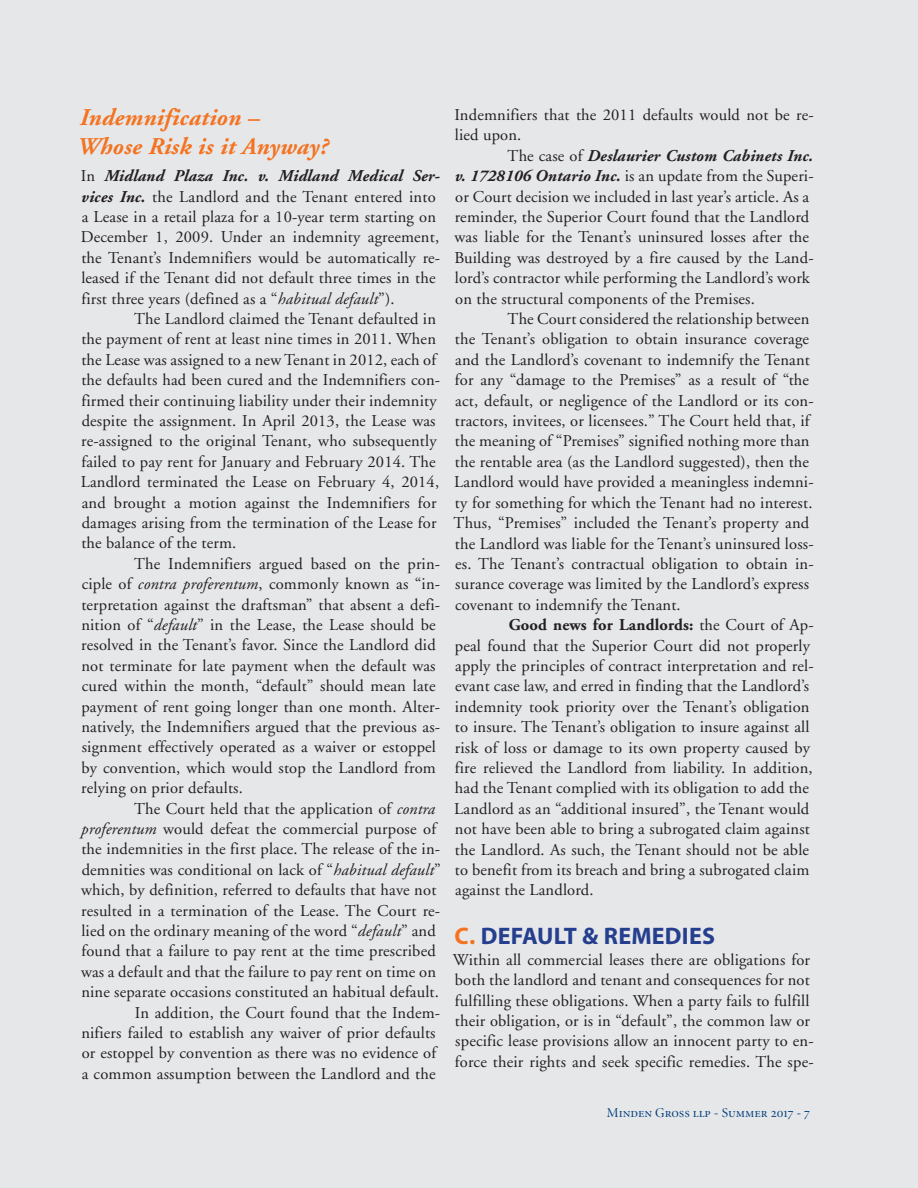
<style>
.page{position:relative;width:918px;height:1188px;background:#e6e7e9}
.page>*{position:absolute;margin:0;border:0;box-sizing:border-box;transform-origin:0 0}
.t1{font:italic 700 24px/28.8px "Adobe Garamond LT";letter-spacing:.01em;color:#f47321}
.t2{font:700 24px "Myriad Pro";letter-spacing:.01em;color:#253f8e}
.t3{font:16.5px/20.4px "Adobe Garamond LT";letter-spacing:.01em;color:#231f20}
.t4{font:13.5px "Minion Display Regular SC";color:#013d7d}
.s1{font-weight:700;font-style:italic}
.s2{font-style:italic}
.s3{font-weight:700}
.s4{color:#f47321}
</style>
<div class="page">
<h1 class="t1" style="left:77px;top:105px;width:253px">Indemnification –<br>Whose Risk is it Anyway?</h1>
<p class="t3" style="left:81px;top:167px;width:361px">In <span class="s1">Midland Plaza Inc. v. Midland Medical Ser&shy;vices Inc.</span> the Landlord and the Tenant entered into a Lease in a retail plaza for a 10-year term starting on December 1, 2009. Under an indemnity agreement, the Tenant’s Indemnifiers would be automatically re&shy;leased if the Tenant did not default three times in the first three years (defined as a “<span class="s2">habitual default</span>”).</p>
<p class="t3" style="left:81px;top:310px;width:361px;text-indent:53px">The Landlord claimed the Tenant defaulted in the payment of rent at least nine times in 2011. When the Lease was assigned to a new Tenant in 2012, each of the defaults had been cured and the Indemnifiers con&shy;firmed their continuing liability under their indemnity despite the assignment. In April 2013, the Lease was re-assigned to the original Tenant, who subsequently failed to pay rent for January and February 2014. The Landlord terminated the Lease on February 4, 2014, and brought a motion against the Indemnifiers for damages arising from the termination of the Lease for the balance of the term.</p>
<p class="t3" style="left:81px;top:555px;width:360px;text-indent:53px">The Indemnifiers argued based on the prin&shy;ciple of <span class="s2">contra proferentum</span>, commonly known as “in&shy;terpretation against the draftsman” that absent a defi&shy;nition of “<span class="s2">default</span>” in the Lease, the Lease should be resolved in the Tenant’s favor. Since the Landlord did not terminate for late payment when the default was cured within the month, “default” should mean late payment of rent going longer than one month. Alter&shy;natively, the Indemnifiers argued that the previous as&shy;signment effectively operated as a waiver or estoppel by convention, which would stop the Landlord from relying on prior defaults.</p>
<p class="t3" style="left:134px;top:800px;width:303px">The Court held that the application of <span class="s2">contra</span></p>
<p class="t3" style="left:81px;top:820px;width:357px"><span class="s2">proferentum</span> would defeat the commercial purpose of</p>
<p class="t3" style="left:81px;top:840px;width:360px">the indemnities in the first place. The release of the in-</p>
<p class="t3" style="left:82px;top:861px;width:361px">demnities was conditional on lack of “<span class="s2">habitual default</span>”</p>
<p class="t3" style="left:81px;top:881px;width:357px">which, by definition, referred to defaults that have not</p>
<p class="t3" style="left:81px;top:902px;width:360px">resulted in a termination of the Lease. The Court re-</p>
<p class="t3" style="left:81px;top:922px;width:356px">lied on the ordinary meaning of the word “<span class="s2">default</span>” and</p>
<p class="t3" style="left:81px;top:942px;width:356px">found that a failure to pay rent at the time prescribed</p>
<p class="t3" style="left:81px;top:963px;width:357px">was a default and that the failure to pay rent on time on</p>
<p class="t3" style="left:81px;top:983px;width:359px">nine separate occasions constituted an habitual default.</p>
<p class="t3" style="left:135px;top:1004px;width:307px">In addition, the Court found that the Indem-</p>
<p class="t3" style="left:81px;top:1024px;width:356px">nifiers failed to establish any waiver of prior defaults</p>
<p class="t3" style="left:82px;top:1044px;width:356px">or estoppel by convention as there was no evidence of</p>
<p class="t3" style="left:82px;top:1065px;width:355px">a common assumption between the Landlord and the</p>
<p class="t3" style="left:454px;top:106px;width:361px">Indemnifiers that the 2011 defaults would not be re&shy;lied upon.</p>
<p class="t3" style="left:454px;top:147px;width:361px;text-indent:53px">The case of <span class="s1">Deslaurier Custom Cabinets Inc. v. 1728106 Ontario Inc.</span> is an update from the Superi&shy;or Court decision we included in last year’s article. As a reminder, the Superior Court found that the Landlord was liable for the Tenant’s uninsured losses after the Building was destroyed by a fire caused by the Land&shy;lord’s contractor while performing the Landlord’s work on the structural components of the Premises.</p>
<p class="t3" style="left:454px;top:310px;width:362px;text-indent:54px">The Court considered the relationship between the Tenant’s obligation to obtain insurance coverage and the Landlord’s covenant to indemnify the Tenant for any “damage to the Premises” as a result of “the act, default, or negligence of the Landlord or its con&shy;tractors, invitees, or licensees.” The Court held that, if the meaning of “Premises” signified nothing more than the rentable area (as the Landlord suggested), then the Landlord would have provided a meaningless indemni&shy;ty for something for which the Tenant had no interest.<br>Thus, “Premises” included the Tenant’s property and the Landlord was liable for the Tenant’s uninsured loss&shy;es. The Tenant’s contractual obligation to obtain in&shy;surance coverage was limited by the Landlord’s express covenant to indemnify the Tenant.</p>
<p class="t3" style="left:454px;top:616px;width:361px;text-indent:54px"><span class="s3">Good news for Landlords:</span> the Court of Ap&shy;peal found that the Superior Court did not properly apply the principles of contract interpretation and rel&shy;evant case law, and erred in finding that the Landlord’s indemnity took priority over the Tenant’s obligation to insure. The Tenant’s obligation to insure against all risk of loss or damage to its own property caused by fire relieved the Landlord from liability. In addition, had the Tenant complied with its obligation to add the Landlord as an “additional insured”, the Tenant would not have been able to bring a subrogated claim against the Landlord. As such, the Tenant should not be able to benefit from its breach and bring a subrogated claim against the Landlord.</p>
<h1 class="t2" style="left:455px;top:927px;width:262px"><span class="s4">C.</span> DEFAULT &amp; REMEDIES</h1>
<p class="t3" style="left:453px;top:951px;width:362px">Within all commercial leases there are obligations for both the landlord and tenant and consequences for not fulfilling these obligations. When a party fails to fulfill their obligation, or is in “default”, the common law or specific lease provisions allow an innocent party to en&shy;force their rights and seek specific remedies. The spe-</p>
<p class="t4" style="left:607px;top:1108px;width:205px">Minden Gross llp - Summer 2017 - 7</p>
</div>
